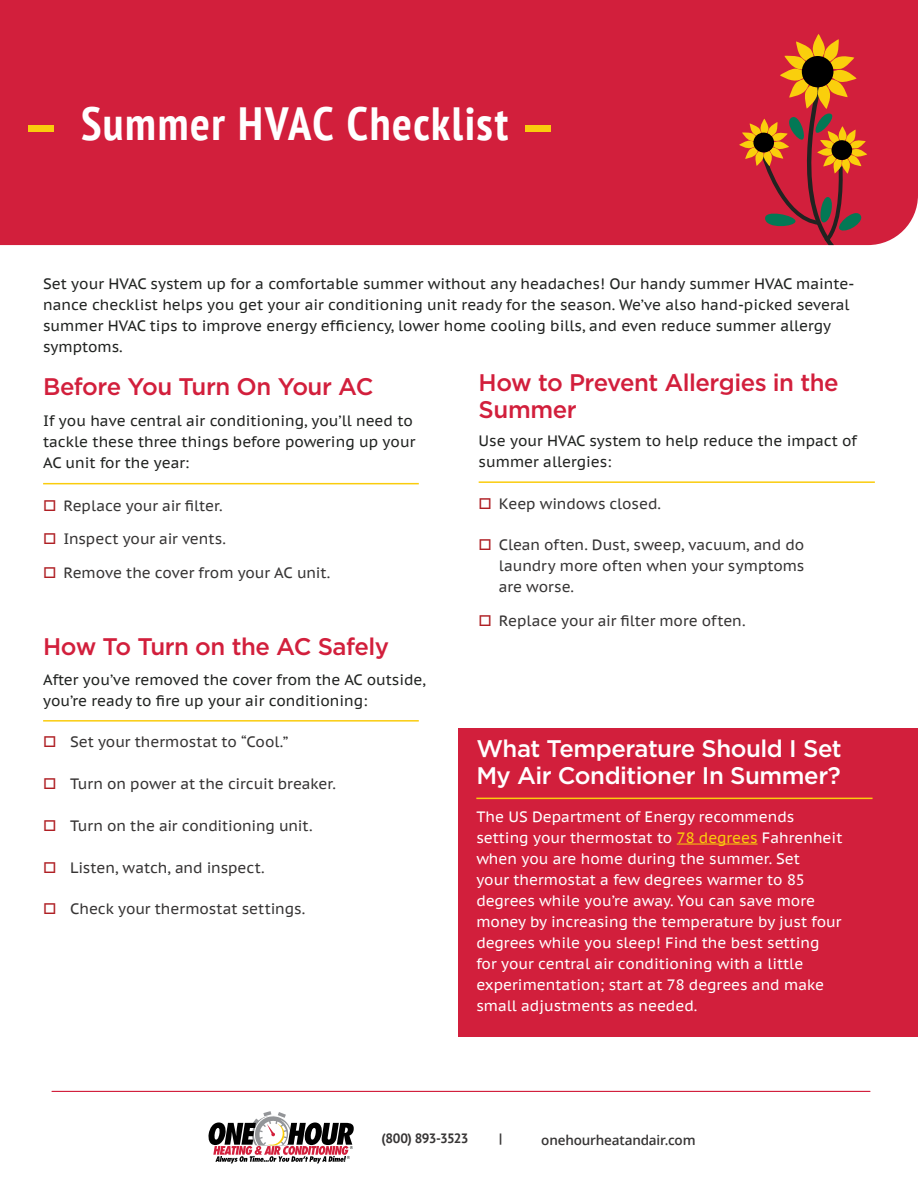
<style>
.page{position:relative;width:918px;height:1188px;background:#fff}
.page>*{position:absolute;margin:0;border:0;box-sizing:border-box;transform-origin:0 0}
.t1{font:700 condensed 46.5px "PT Sans";letter-spacing:.035em;color:#fff}
.t2{font:500 24px/27px "Gotham";letter-spacing:-.025em;color:#d21f3c}
.t3{font:500 24px/27px "Gotham";letter-spacing:-.02em;color:#fff}
.t4{font:15px/21px "PT Sans Caption";color:#212321}
.t5{font:15px/21px "PT Sans Caption";color:#fff}
.t6{font:15px/21px "PT Sans Caption";letter-spacing:-.005em;color:#373535;text-align:justify}
.t7{font:600 13.5px "Open Sans";letter-spacing:-.015em;color:#373535}
.t8{font:700 13.5px "PT Sans";letter-spacing:-.05em;color:#373535}
.s1{color:#facc0d}
</style>
<div class="page">
<div style="left:0;top:0;width:918px;height:245px;background:#d21f3c"></div>
<svg style="left:208px;top:1111px;width:146px;height:52px"></svg>
<hr style="left:52px;top:1091px;width:818px;height:1px;background:#d21f3c">
<div style="left:28px;top:125px;width:26px;height:7px;background:#facc0d"></div>
<div style="left:525px;top:125px;width:26px;height:7px;background:#facc0d"></div>
<hr style="left:43px;top:483px;width:376px;height:1px;background:#facc0d">
<hr style="left:479px;top:481px;width:396px;height:2px;background:#facc0d">
<hr style="left:43px;top:720px;width:376px;height:2px;background:#facc0d">
<div style="left:458px;top:729px;width:459px;height:308px;background:#d21f3c"></div>
<svg style="left:739px;top:34px;width:128px;height:212px"></svg>
<div style="left:753px;top:133px;width:21px;height:19px;background:#000;border-radius:50%"></div>
<hr style="left:677px;top:844px;width:81px;height:1px;background:#facc0d">
<hr style="left:476px;top:798px;width:397px;height:1px;background:#facc0d">
<h1 class="t1" style="left:81px;top:93px;width:429px">Summer HVAC Checklist</h1>
<p class="t4" style="left:43px;top:273px;width:813px">Set your HVAC system up for a comfortable summer without any headaches! Our handy summer HVAC mainte&shy;nance checklist helps you get your air conditioning unit ready for the season. We’ve also hand-picked several summer HVAC tips to improve energy efficiency, lower home cooling bills, and even reduce summer allergy symptoms.</p>
<h2 class="t2" style="left:43px;top:373px;width:332px">Before You Turn On Your AC</h2>
<h2 class="t2" style="left:479px;top:368px;width:362px">How to Prevent Allergies in the<br>Summer</h2>
<p class="t4" style="left:43px;top:410px;width:374px">If you have central air conditioning, you’ll need to tackle these three things before powering up your<br>AC unit for the year:</p>
<p class="t4" style="left:479px;top:430px;width:380px">Use your HVAC system to help reduce the impact of summer allergies:</p>
<p class="t6" style="left:63px;top:494px;width:161px">Replace your air filter.</p>
<p class="t6" style="left:63px;top:528px;width:164px">Inspect your air vents.</p>
<p class="t6" style="left:63px;top:562px;width:269px">Remove the cover from your AC unit.</p>
<h2 class="t2" style="left:43px;top:632px;width:347px">How To Turn on the AC Safely</h2>
<p class="t4" style="left:43px;top:669px;width:384px">After you’ve removed the cover from the AC outside, you’re ready to fire up your air conditioning:</p>
<p class="t6" style="left:70px;top:731px;width:220px">Set your thermostat to “Cool.”</p>
<p class="t6" style="left:70px;top:773px;width:267px">Turn on power at the circuit breaker.</p>
<p class="t6" style="left:70px;top:815px;width:244px">Turn on the air conditioning unit.</p>
<p class="t6" style="left:70px;top:856px;width:196px">Listen, watch, and inspect.</p>
<p class="t6" style="left:70px;top:898px;width:237px">Check your thermostat settings.</p>
<p class="t6" style="left:499px;top:493px;width:164px">Keep windows closed.</p>
<p class="t6" style="left:499px;top:534px;width:307px">Clean often. Dust, sweep, vacuum, and do laundry more often when your symptoms are worse.</p>
<p class="t6" style="left:499px;top:610px;width:248px">Replace your air filter more often.</p>
<h2 class="t3" style="left:476px;top:735px;width:367px">What Temperature Should I Set<br>My Air Conditioner In Summer?</h2>
<p class="t5" style="left:476px;top:806px;width:368px">The US Department of Energy recommends setting your thermostat to <span class="s1">78 degrees</span> Fahrenheit when you are home during the summer. Set<br>your thermostat a few degrees warmer to 85 degrees while you’re away. You can save more money by increasing the temperature by just four degrees while you sleep! Find the best setting for your central air conditioning with a little experimentation; start at 78 degrees and make small adjustments as needed.</p>
<p class="t8" style="left:382px;top:1130px;width:88px">(800) 893-3523</p>
<p class="t8" style="left:499px;top:1130px;width:5px">|</p>
<p class="t7" style="left:541px;top:1131px;width:156px">onehourheatandair.com</p>
</div>
